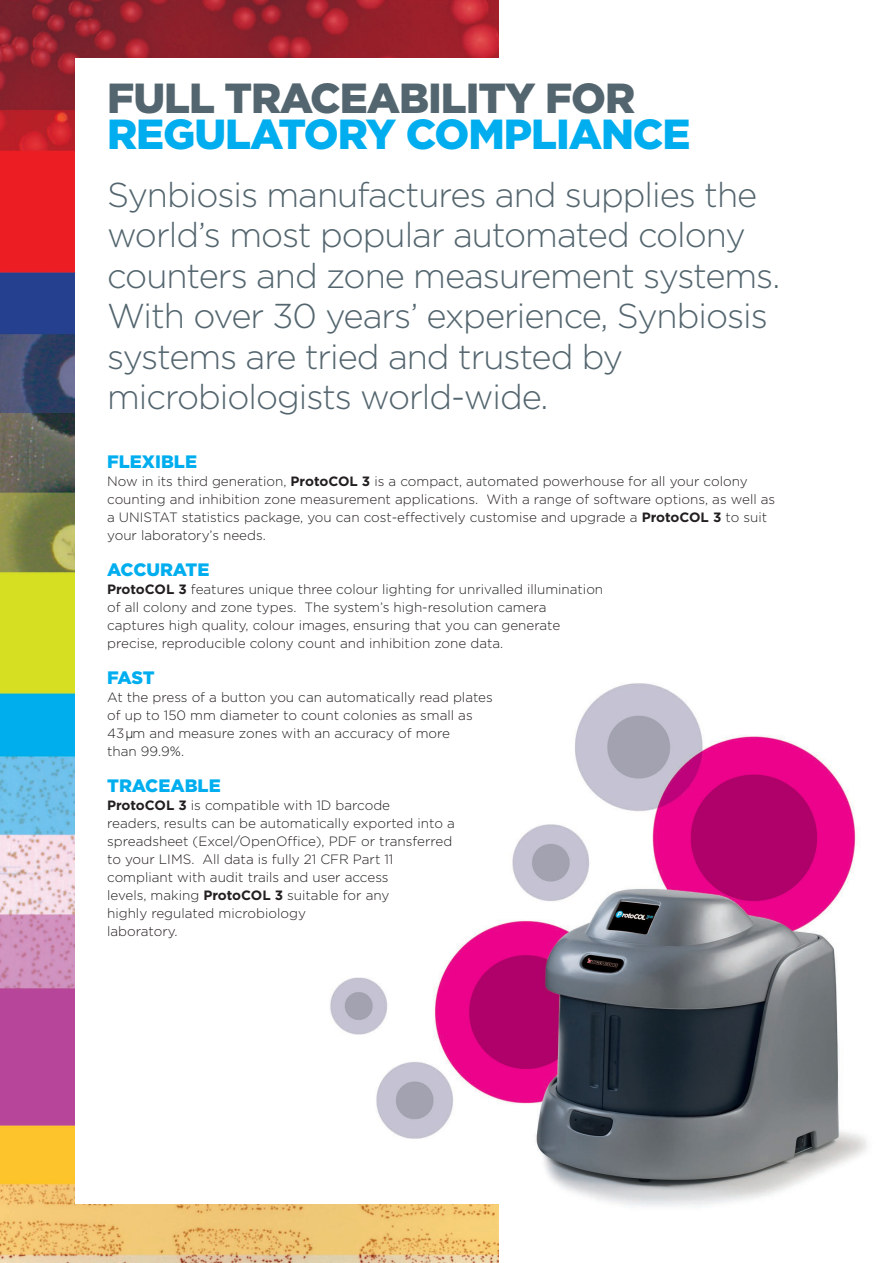
<style>
.page{position:relative;width:893px;height:1263px;background:#fff}
.page>*{position:absolute;margin:0;border:0;box-sizing:border-box;transform-origin:0 0}
.t1{font:900 42px "Gotham";letter-spacing:-.025em;color:#00aeef}
.t2{font:900 42px "Gotham";letter-spacing:-.025em;color:#53656e}
.t3{font:300 34.5px/40.5px "Gotham";letter-spacing:-.03em;color:#53656e}
.t4{font:900 18px "Gotham";color:#00aeef}
.t5{font:300 15.45px "Gill Sans";color:#231f20}
.t6{font:300 13.5px/18px "Gotham";color:#231f20}
.s1{font-weight:700}
</style>
<div class="page">
<img style="left:0;top:0;width:498px;height:1263px">
<div style="left:76px;top:58px;width:792px;height:1146px;background:#fff"></div>
<img style="left:314px;top:683px;width:553px;height:563px">
<h1 class="t2" style="left:107px;top:69px;width:530px">FULL TRACEABILITY FOR</h1>
<h1 class="t1" style="left:107px;top:105px;width:585px">REGULATORY COMPLIANCE</h1>
<h2 class="t3" style="left:107px;top:174px;width:675px">Synbiosis manufactures and supplies the world’s most popular automated colony counters and zone measurement systems.<br>With over 30 years’ experience, Synbiosis systems are tried and trusted by microbiologists world-wide.</h2>
<h3 class="t4" style="left:107px;top:449px;width:91px">FLEXIBLE</h3>
<p class="t6" style="left:107px;top:472px;width:670px">Now in its third generation, <span class="s1">ProtoCOL 3</span> is a compact, automated powerhouse for all your colony counting and inhibition zone measurement applications. With a range of software options, as well as a UNISTAT statistics package, you can cost-effectively customise and upgrade a <span class="s1">ProtoCOL 3</span> to suit your laboratory’s needs.</p>
<h3 class="t4" style="left:107px;top:557px;width:104px">ACCURATE</h3>
<p class="t6" style="left:107px;top:580px;width:498px"><span class="s1">ProtoCOL 3</span> features unique three colour lighting for unrivalled illumination of all colony and zone types. The system’s high-resolution camera captures high quality, colour images, ensuring that you can generate precise, reproducible colony count and inhibition zone data.</p>
<h3 class="t4" style="left:107px;top:665px;width:49px">FAST</h3>
<p class="t6" style="left:107px;top:688px;width:387px">At the press of a button you can automatically read plates of up to 150 mm diameter to count colonies as small as 43 m and measure zones with an accuracy of more<br>than 99.9%.</p>
<h3 class="t4" style="left:107px;top:773px;width:115px">TRACEABLE</h3>
<p class="t6" style="left:107px;top:796px;width:349px"><span class="s1">ProtoCOL 3</span> is compatible with 1D barcode<br>readers, results can be automatically exported into a spreadsheet (Excel/OpenOffice), PDF or transferred to your LIMS. All data is fully 21 CFR Part 11 compliant with audit trails and user access<br>levels, making <span class="s1">ProtoCOL 3</span> suitable for any<br>highly regulated microbiology<br>laboratory.</p>
<p class="t5" style="left:125px;top:721px;width:10px">µ</p>
</div>
